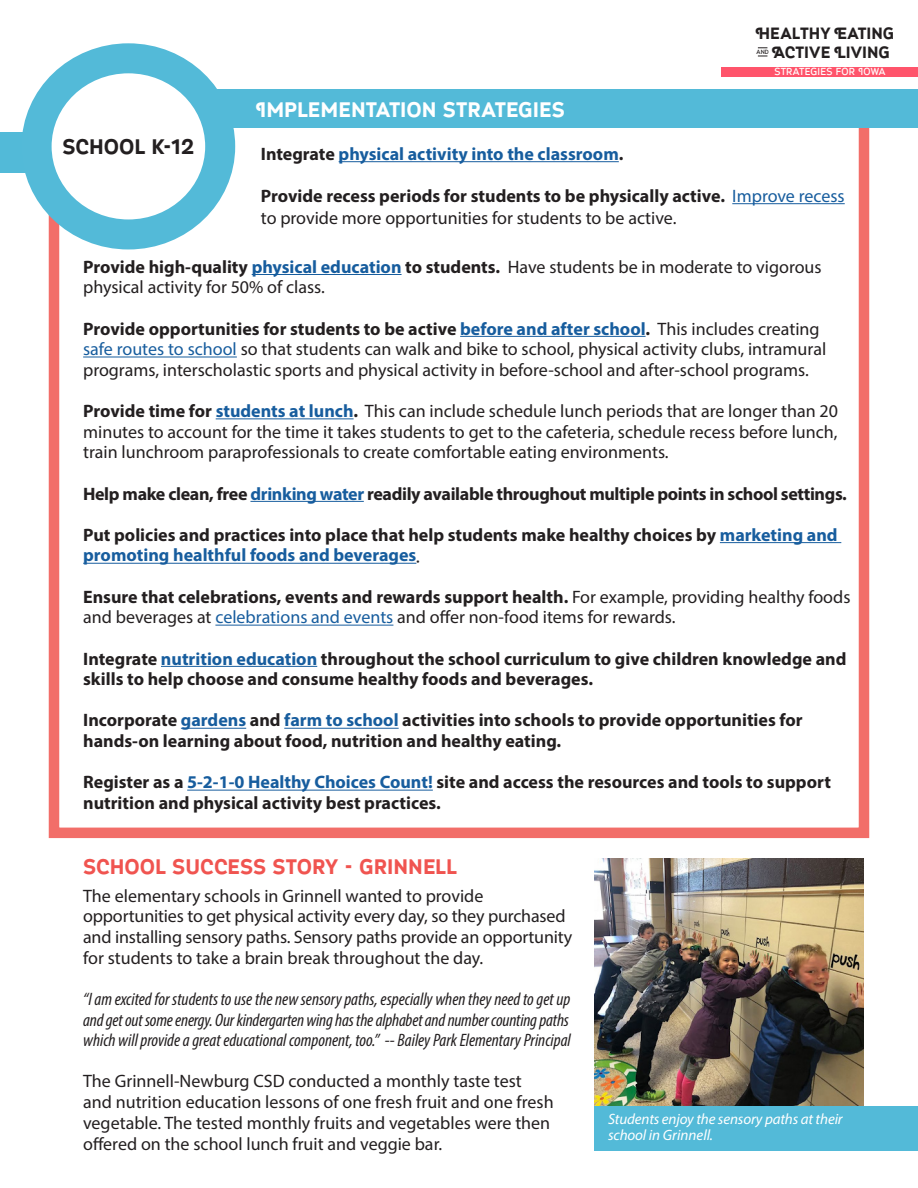
<style>
.page{position:relative;width:918px;height:1188px;background:#fff}
.page>*{position:absolute;margin:0;border:0;box-sizing:border-box;transform-origin:0 0}
.t1{font:700 21px "Myra 4 F Caps";color:#f05450}
.t2{font:700 21px "Myra 4 F Caps";color:#fff}
.t3{font:700 21px "Myra 4 F Caps";color:#231f20}
.t4{font:18px/20.7px "Myriad Pro";color:#231f20}
.t5{font:700 18px/20.7px "Myriad Pro";color:#231f20}
.t6{font:italic condensed 18px/20.7px "Myriad Pro";color:#231f20;text-align:justify}
.t7{font:700 18px "Myriad Pro";letter-spacing:-.02em;color:#231f20}
.t8{font:700 18px "Myriad Pro";color:#175d9e}
.t9{font:700 16.35px "Myra 4 F Caps";color:#231f20}
.t10{font:italic 15px "Myriad Pro";letter-spacing:-.01em;color:#fff}
.t11{font:10.2px "Myra 4 F Caps";letter-spacing:.02em;color:#fff}
.t12{font:6.15px "Myra 4 F Caps";color:#231f20}
.s1{color:#231f20}
.s2{font-weight:400;color:#175d9e}
.s3{font-weight:400}
.s4{font-weight:700}
.s5{font-weight:700;color:#175d9e}
.s6{color:#175d9e}
</style>
<div class="page">
<div style="left:49px;top:103px;width:820px;height:735px;border:10px solid #f26e69"></div>
<hr style="left:252px;top:274px;width:150px;height:1px;background:#175d9e">
<hr style="left:460px;top:336px;width:186px;height:1px;background:#175d9e">
<hr style="left:83px;top:357px;width:154px;height:1px;background:#175d9e">
<hr style="left:216px;top:418px;width:138px;height:1px;background:#175d9e">
<hr style="left:250px;top:501px;width:114px;height:1px;background:#175d9e">
<hr style="left:720px;top:542px;width:121px;height:1px;background:#175d9e">
<hr style="left:83px;top:563px;width:333px;height:1px;background:#175d9e">
<hr style="left:215px;top:625px;width:178px;height:1px;background:#175d9e">
<hr style="left:161px;top:666px;width:156px;height:1px;background:#175d9e">
<hr style="left:181px;top:728px;width:65px;height:1px;background:#175d9e">
<hr style="left:284px;top:728px;width:115px;height:1px;background:#175d9e">
<hr style="left:187px;top:790px;width:246px;height:1px;background:#175d9e">
<hr style="left:339px;top:161px;width:280px;height:1px;background:#175d9e">
<hr style="left:732px;top:203px;width:113px;height:1px;background:#175d9e">
<div style="left:721px;top:67px;width:197px;height:10px;background:#ff546b"></div>
<div style="left:0;top:132px;width:41px;height:40px;background:#52bad8"></div>
<svg style="left:37px;top:58px;width:183px;height:176px"></svg>
<div style="left:22px;top:43px;width:213px;height:206px;border:30px solid #53bad8;border-radius:50%"></div>
<img style="left:594px;top:859px;width:270px;height:247px">
<div style="left:594px;top:1106px;width:324px;height:45px;background:#53bad8"></div>
<div style="left:216px;top:89px;width:702px;height:38px;background:#53bad8"></div>
<p class="t9" style="left:756px;top:25px;width:140px">HEALTHY EATING</p>
<p class="t9" style="left:772px;top:44px;width:120px">ACTIVE LIVING</p>
<p class="t12" style="left:757px;top:49px;width:14px">AND</p>
<p class="t3" style="left:62px;top:135px;width:133px">SCHOOL K-12</p>
<p class="t2" style="left:256px;top:99px;width:310px">IMPLEMENTATION STRATEGIES</p>
<p class="t11" style="left:774px;top:67px;width:113px">STRATEGIES FOR IOWA</p>
<p class="t8" style="left:261px;top:142px;width:364px"><span class="s1">Integrate</span> physical activity into the classroom<span class="s1">.</span></p>
<p class="t5" style="left:261px;top:184px;width:585px;line-height:21.6px">Provide recess periods for students to be physically active. <span class="s2">Improve recess </span><span class="s3">to provide more opportunities for students to be active.</span></p>
<p class="t4" style="left:83px;top:256px;width:740px"><span class="s4">Provide high-quality</span> <span class="s5">physical education</span> <span class="s4">to students.</span> Have students be in moderate to vigorous physical activity for 50% of class.</p>
<p class="t4" style="left:83px;top:318px;width:745px"><span class="s4">Provide opportunities for students to be active</span> <span class="s5">before and after school</span><span class="s4">.</span> This includes creating <span class="s6">safe routes to school</span> so that students can walk and bike to school, physical activity clubs, intramural programs, interscholastic sports and physical activity in before-school and after-school programs.</p>
<p class="t4" style="left:83px;top:400px;width:756px;text-align:justify"><span class="s4">Provide time for</span> <span class="s5">students at lunch</span><span class="s4">.</span> This can include schedule lunch periods that are longer than 20 minutes to account for the time it takes students to get to the cafeteria, schedule recess before lunch, train lunchroom paraprofessionals to create comfortable eating environments.</p>
<p class="t7" style="left:83px;top:482px;width:765px">Help make clean, free <span class="s6">drinking water</span> readily available throughout multiple points in school settings.</p>
<p class="t5" style="left:83px;top:524px;width:756px">Put policies and practices into place that help students make healthy choices by <span class="s6">marketing and promoting healthful foods and beverages</span>.</p>
<p class="t4" style="left:83px;top:586px;width:769px"><span class="s4">Ensure that celebrations, events and rewards support health.</span> For example, providing healthy foods and beverages at <span class="s6">celebrations and events</span> and offer non-food items for rewards.</p>
<p class="t5" style="left:83px;top:648px;width:765px">Integrate <span class="s6">nutrition education</span> throughout the school curriculum to give children knowledge and skills to help choose and consume healthy foods and beverages.</p>
<p class="t5" style="left:83px;top:709px;width:721px">Incorporate <span class="s6">gardens</span> and <span class="s6">farm to school</span> activities into schools to provide opportunities for hands-on learning about food, nutrition and healthy eating.</p>
<p class="t5" style="left:83px;top:771px;width:749px">Register as a <span class="s6">5-2-1-0 Healthy Choices Count!</span> site and access the resources and tools to support nutrition and physical activity best practices.</p>
<p class="t1" style="left:83px;top:856px;width:375px">SCHOOL SUCCESS STORY - GRINNELL</p>
<p class="t4" style="left:83px;top:885px;width:402px">The elementary schools in Grinnell wanted to provide</p>
<p class="t4" style="left:83px;top:906px;width:491px">opportunities to get physical activity every day, so they purchased and installing sensory paths. Sensory paths provide an opportunity for students to take a brain break throughout the day.</p>
<p class="t6" style="left:83px;top:988px;width:489px">“I am excited for students to use the new sensory paths, especially when they need to get up and get out some energy. Our kindergarten wing has the alphabet and number counting paths which will provide a great educational component, too.” -- Bailey Park Elementary Principal</p>
<p class="t4" style="left:83px;top:1071px;width:472px">The Grinnell-Newburg CSD conducted a monthly taste test and nutrition education lessons of one fresh fruit and one fresh vegetable. The tested monthly fruits and vegetables were then offered on the school lunch fruit and veggie bar.</p>
<p class="t10" style="left:608px;top:1109px;width:236px">Students enjoy the sensory paths at their</p>
<p class="t10" style="left:608px;top:1126px;width:107px">school in Grinnell.</p>
</div>
